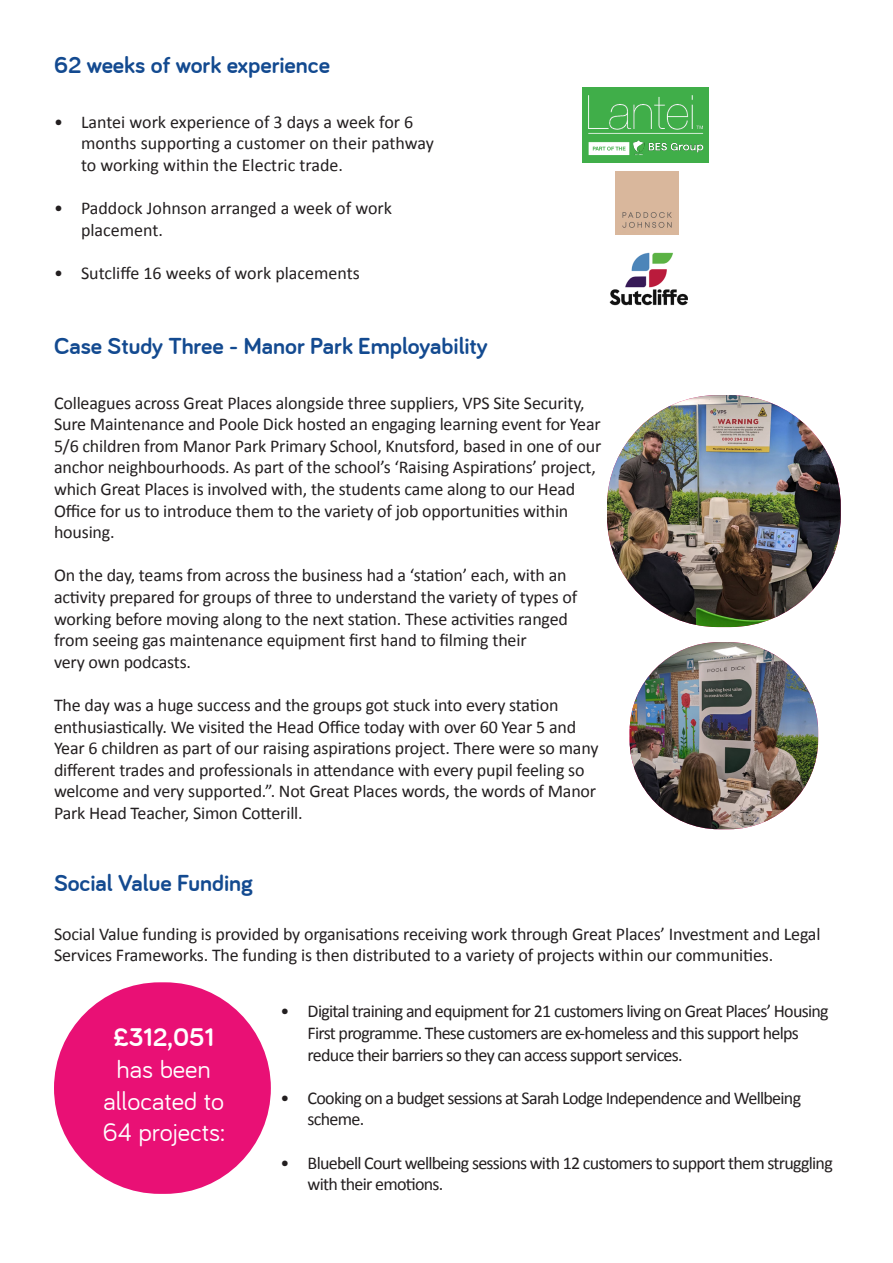
<style>
.page{position:relative;width:893px;height:1263px;background:#fff}
.page>*{position:absolute;margin:0;border:0;box-sizing:border-box;transform-origin:0 0}
.t1{font:26.4px/31.8px "Bariol";color:#fff;text-align:center}
.t2{font:700 24px "Bariol";color:#134a90}
.t3{font:18px/21.6px "Calibri";letter-spacing:-.01em;color:#231f20}
.t4{font:18px/21.6px "Calibri";letter-spacing:-.04em;color:#231f20}
.s1{font-weight:700}
</style>
<div class="page">
<img style="left:616px;top:172px;width:63px;height:63px">
<img style="left:609px;top:252px;width:78px;height:54px">
<div style="left:582px;top:87px;width:126px;height:76px;background:#40ae49"></div>
<img style="left:588px;top:95px;width:116px;height:61px">
<img style="left:607px;top:395px;width:234px;height:232px">
<img style="left:630px;top:642px;width:188px;height:187px">
<div style="left:54px;top:982px;width:217px;height:212px;background:#e91075;border-radius:106px"></div>
<p class="t2" style="left:54px;top:51px;width:278px">62 weeks of work experience</p>
<p class="t3" style="left:81px;top:110px;width:354px;text-indent:-27px">• Lantei work experience of 3 days a week for 6 months supporting a customer on their pathway to working within the Electric trade.</p>
<p class="t3" style="left:81px;top:196px;width:312px;text-indent:-27px">• Paddock Johnson arranged a week of work placement.</p>
<p class="t3" style="left:54px;top:261px;width:307px">• Sutcliffe 16 weeks of work placements</p>
<p class="t2" style="left:54px;top:333px;width:435px">Case Study Three - Manor Park Employability</p>
<p class="t3" style="left:54px;top:391px;width:549px">Colleagues across Great Places alongside three suppliers, VPS Site Security, Sure Maintenance and Poole Dick hosted an engaging learning event for Year 5/6 children from Manor Park Primary School, Knutsford, based in one of our anchor neighbourhoods. As part of the school’s ‘Raising Aspirations’ project, which Great Places is involved with, the students came along to our Head Office for us to introduce them to the variety of job opportunities within housing.</p>
<p class="t3" style="left:54px;top:564px;width:525px">On the day, teams from across the business had a ‘station’ each, with an activity prepared for groups of three to understand the variety of types of working before moving along to the next station. These activities ranged</p>
<p class="t3" style="left:54px;top:629px;width:474px">from seeing gas maintenance equipment first hand to filming their</p>
<p class="t3" style="left:54px;top:650px;width:139px">very own podcasts.</p>
<p class="t3" style="left:54px;top:693px;width:546px">The day was a huge success and the groups got stuck into every station enthusiastically. We visited the Head Office today with over 60 Year 5 and Year 6 children as part of our raising aspirations project. There were so many different trades and professionals in attendance with every pupil feeling so welcome and very supported.”. Not Great Places words, the words of Manor Park Head Teacher, Simon Cotterill.</p>
<p class="t2" style="left:54px;top:869px;width:200px">Social Value Funding</p>
<p class="t3" style="left:54px;top:922px;width:768px">Social Value funding is provided by organisations receiving work through Great Places’ Investment and Legal</p>
<p class="t3" style="left:54px;top:944px;width:721px">Services Frameworks. The funding is then distributed to a variety of projects within our communities.</p>
<p class="t1" style="left:103px;top:1021px;width:124px"><span class="s1">£312,051 </span>has been allocated to<br>64 projects:</p>
<p class="t4" style="left:308px;top:1000px;width:523px;text-indent:-27px">• Digital training and equipment for 21 customers living on Great Places’ Housing<br>First programme. These customers are ex-homeless and this support helps reduce their barriers so they can access support services.</p>
<p class="t4" style="left:308px;top:1086px;width:495px;text-indent:-27px">• Cooking on a budget sessions at Sarah Lodge Independence and Wellbeing scheme.</p>
<p class="t4" style="left:308px;top:1151px;width:527px;text-indent:-27px">• Bluebell Court wellbeing sessions with 12 customers to support them struggling with their emotions.</p>
</div>
